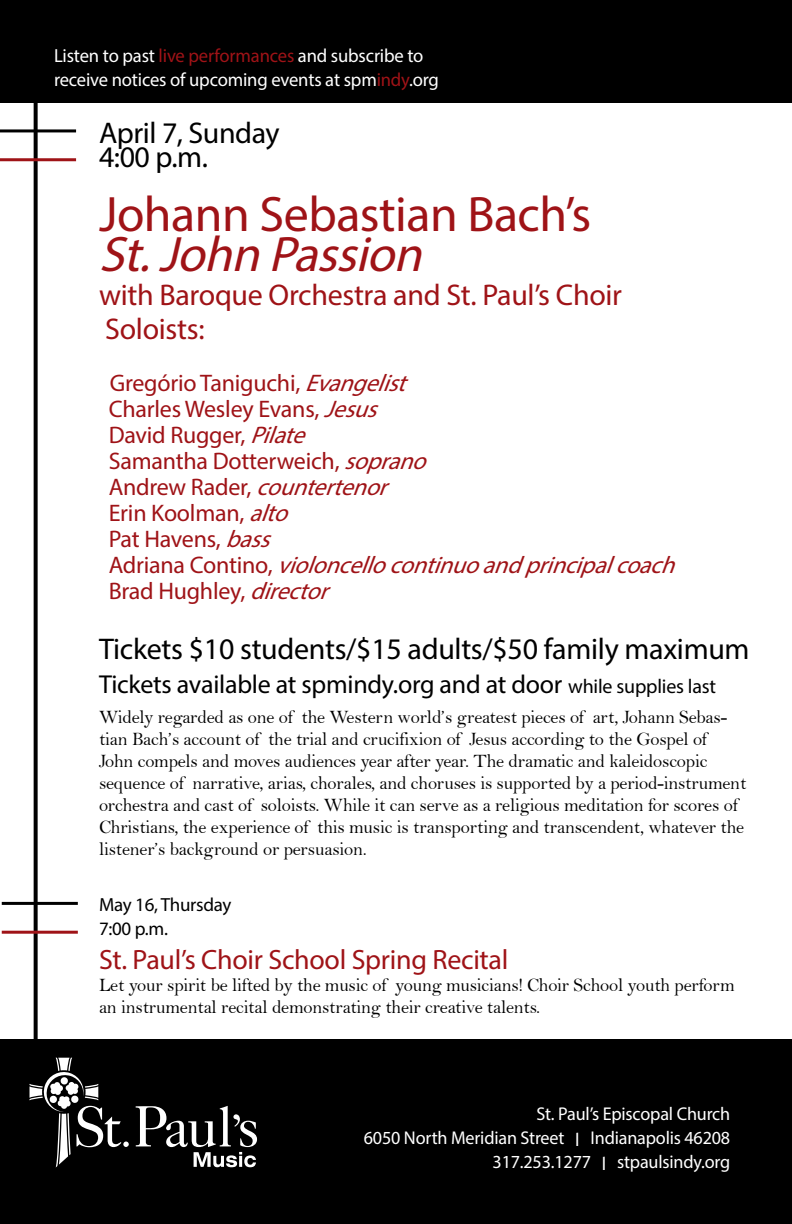
<style>
.page{position:relative;width:792px;height:1224px;background:#fff}
.page>*{position:absolute;margin:0;border:0;box-sizing:border-box;transform-origin:0 0}
.t1{font:50px "Myriad Pro";letter-spacing:-.01em;color:#9f1317}
.t2{font:italic 50px "Myriad Pro";color:#9f1317}
.t3{font:30px/24px "Myriad Pro";letter-spacing:-.01em;color:#000}
.t4{font:30px/34px "Myriad Pro";letter-spacing:-.01em;color:#9f1317}
.t5{font:28px "Myriad Pro";letter-spacing:-.01em;color:#9f1317}
.t6{font:26px "Myriad Pro";letter-spacing:-.01em;color:#000}
.t7{font:24px/26px "Myriad Pro";letter-spacing:-.01em;color:#9f1317}
.t8{font:19px/22px "Bell";letter-spacing:-.01em;color:#000}
.t9{font:19px/24px "Myriad Pro";letter-spacing:-.01em;color:#fff}
.t10{font:19px/24px "Myriad Pro";letter-spacing:-.015em;color:#000}
.t11{font:18.4px/24px "Myriad Pro";letter-spacing:-.01em;color:#fff;text-align:right}
.s1{color:#9f1317}
.s2{font-style:italic}
.s3{font-size:20px}
.s4{font-family:"Whitney";font-weight:500}
</style>
<div class="page">
<svg style="left:34px;top:103px;width:4px;height:936px;fill:#000"></svg>
<div style="left:0;top:0;width:792px;height:103px;background:#000"></div>
<hr style="left:0;top:129px;width:76px;height:3px;background:#000">
<hr style="left:0;top:158px;width:76px;height:3px;background:#9f1317">
<hr style="left:2px;top:902px;width:76px;height:3px;background:#000">
<hr style="left:2px;top:931px;width:76px;height:3px;background:#9f1317">
<div style="left:0;top:1039px;width:792px;height:185px;background:#000"></div>
<svg style="left:30px;top:1058px;width:99px;height:109px"></svg>
<svg style="left:136px;top:1106px;width:121px;height:61px"></svg>
<p class="t9" style="left:54px;top:43px;width:387px">Listen to past <span class="s1">live performances</span> and subscribe to receive notices of upcoming events at spm<span class="s1">indy</span>.org</p>
<h2 class="t3" style="left:99px;top:120px;width:182px">April 7, Sunday<br>4:00 p.m.</h2>
<h1 class="t1" style="left:99px;top:183px;width:494px">Johann Sebastian Bach’s</h1>
<h1 class="t2" style="left:99px;top:223px;width:338px">St.John Passion</h1>
<h2 class="t4" style="left:99px;top:277px;width:525px">with Baroque Orchestra and St. Paul’s Choir<br>Soloists:</h2>
<p class="t7" style="left:109px;top:369px;width:577px">Gregório Taniguchi, <span class="s2">Evangelist<br></span>Charles Wesley Evans, <span class="s2">Jesus<br></span>David Rugger, <span class="s2">Pilate<br></span>Samantha Dotterweich, <span class="s2">soprano<br></span>A n d r e w R a d e r, <span class="s2">countertenor<br></span>Erin Koolman, <span class="s2">alto<br></span>Pat Havens, <span class="s2">bass<br></span>A d r i a n a C o n t i n o , <span class="s2">violoncellocontinuoandprincipalcoach<br></span>Brad Hughley, <span class="s2">director</span></p>
<h2 class="t3" style="left:99px;top:636px;width:652px">Tickets $10 students/$15 adults/$50 family maximum</h2>
<h3 class="t6" style="left:99px;top:668px;width:619px">Tickets available at spmindy.org and at door <span class="s3">while supplies last</span></h3>
<p class="t8" style="left:99px;top:706px;width:649px">Widely regarded as one of the Western world’s greatest pieces of art, Johann Sebas&shy;tian Bach’s account of the trial and crucifixion of Jesus according to the Gospel of John compels and moves audiences year after year. The dramatic and kaleidoscopic sequence of narrative, arias, chorales, and choruses is supported by a period-instrument orchestra and cast of soloists. While it can serve as a religious meditation for scores of Christians, the experience of this music is transporting and transcendent, whatever the listener’s background or persuasion.</p>
<p class="t10" style="left:99px;top:892px;width:134px">May 16, Thursday<br>7:00 p.m.</p>
<h3 class="t5" style="left:99px;top:942px;width:411px">St. Paul’s Choir School Spring Recital</h3>
<p class="t8" style="left:99px;top:974px;width:637px">Let your spirit be lifted by the music of young musicians! Choir School youth perform an instrumental recital demonstrating their creative talents.</p>
<p class="t11" style="left:364px;top:1101px;width:368px">St. Paul’s Episcopal Church<br>6050 North Meridian Street <span class="s4">l</span> Indianapolis 46208<br>317.253.1277 <span class="s4">l</span> stpaulsindy.org</p>
</div>
